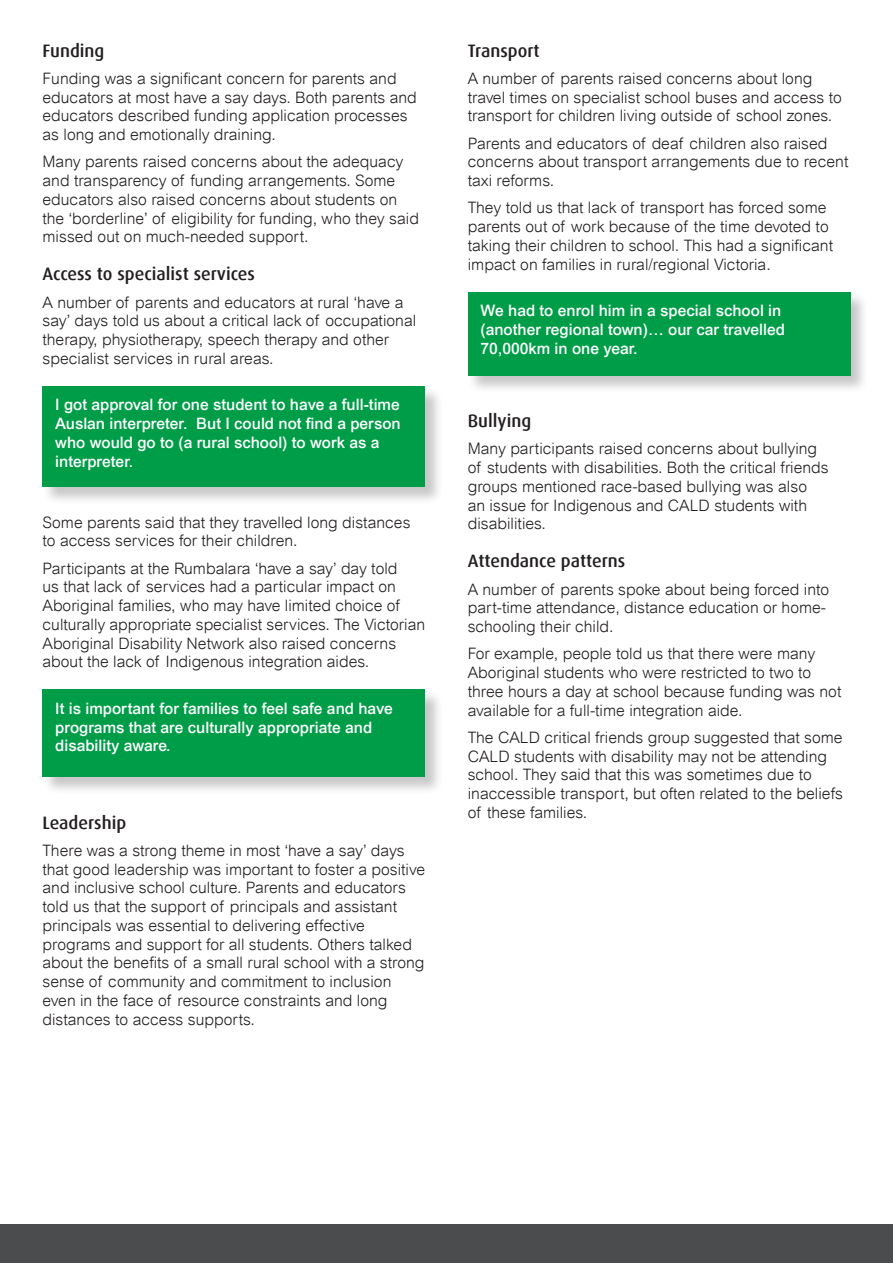
<style>
.page{position:relative;width:893px;height:1263px;background:#fff}
.page>*{position:absolute;margin:0;border:0;box-sizing:border-box;transform-origin:0 0}
.h2_-_dax_black{font:500 18px "Dax";color:#231f20}
.t1{font:300 15.75px/18.8px "Arial";color:#231f20}
.t2{font:500 15.75px/18.8px "Arial";color:#fff}
</style>
<div class="page">
<div style="left:0;top:1225px;width:893px;height:38px;background:#4b4c4d"></div>
<div style="left:43px;top:386px;width:400px;height:119px;background:#231f20;opacity:.25"></div>
<div style="left:43px;top:386px;width:382px;height:101px;background:#009d48"></div>
<div style="left:43px;top:690px;width:400px;height:105px;background:#231f20;opacity:.25"></div>
<div style="left:43px;top:690px;width:382px;height:87px;background:#009d48"></div>
<div style="left:468px;top:292px;width:400px;height:101px;background:#231f20;opacity:.25"></div>
<div style="left:468px;top:292px;width:382px;height:84px;background:#009d48"></div>
<p class="h2_-_dax_black" style="left:43px;top:40px;width:63px">Funding</p>
<p class="t1" style="left:43px;top:69px;width:376px">Funding was a significant concern for parents and educators at most have a say days. Both parents and educators described funding application processes as long and emotionally draining.</p>
<p class="t1" style="left:43px;top:152px;width:378px">Many parents raised concerns about the adequacy and transparency of funding arrangements. Some educators also raised concerns about students on the ‘borderline’ of eligibility for funding, who they said missed out on much-needed support.</p>
<p class="h2_-_dax_black" style="left:43px;top:264px;width:214px">Access to specialist services</p>
<p class="t1" style="left:43px;top:293px;width:375px">A number of parents and educators at rural ‘have a say’ days told us about a critical lack of occupational therapy, physiotherapy, speech therapy and other specialist services in rural areas.</p>
<p class="t2" style="left:55px;top:395px;width:347px">I got approval for one student to have a full-time Auslan interpreter. But I could not find a person who would go to (a rural school) to work as a interpreter.</p>
<p class="t1" style="left:43px;top:513px;width:370px">Some parents said that they travelled long distances to access services for their children.</p>
<p class="t1" style="left:43px;top:559px;width:384px">Participants at the Rumbalara ‘have a say’ day told<br>us that lack of services had a particular impact on Aboriginal families, who may have limited choice of culturally appropriate specialist services. The Victorian Aboriginal Disability Network also raised concerns about the lack of Indigenous integration aides.</p>
<p class="t2" style="left:55px;top:699px;width:339px">It is important for families to feel safe and have programs that are culturally appropriate and disability aware.</p>
<p class="h2_-_dax_black" style="left:43px;top:812px;width:85px">Leadership</p>
<p class="t1" style="left:43px;top:841px;width:384px">There was a strong theme in most ‘have a say’ days that good leadership was important to foster a positive and inclusive school culture. Parents and educators told us that the support of principals and assistant principals was essential to delivering effective programs and support for all students. Others talked about the benefits of a small rural school with a strong sense of community and commitment to inclusion even in the face of resource constraints and long distances to access supports.</p>
<p class="h2_-_dax_black" style="left:468px;top:40px;width:73px">Transport</p>
<p class="t1" style="left:468px;top:69px;width:376px">A number of parents raised concerns about long travel times on specialist school buses and access to transport for children living outside of school zones.</p>
<p class="t1" style="left:468px;top:134px;width:382px">Parents and educators of deaf children also raised concerns about transport arrangements due to recent taxi reforms.</p>
<p class="t1" style="left:468px;top:199px;width:367px">They told us that lack of transport has forced some parents out of work because of the time devoted to taking their children to school. This had a significant impact on families in rural/regional Victoria.</p>
<p class="t2" style="left:480px;top:301px;width:306px">We had to enrol him in a special school in (another regional town)… our car travelled<br>70,000km in one year.</p>
<p class="h2_-_dax_black" style="left:468px;top:411px;width:65px">Bullying</p>
<p class="t1" style="left:468px;top:439px;width:363px">Many participants raised concerns about bullying of students with disabilities. Both the critical friends groups mentioned race-based bullying was also<br>an issue for Indigenous and CALD students with disabilities.</p>
<p class="h2_-_dax_black" style="left:468px;top:551px;width:159px">Attendance patterns</p>
<p class="t1" style="left:468px;top:580px;width:363px">A number of parents spoke about being forced into part-time attendance, distance education or home&shy;schooling their child.</p>
<p class="t1" style="left:468px;top:644px;width:375px">For example, people told us that there were many Aboriginal students who were restricted to two to three hours a day at school because funding was not available for a full-time integration aide.</p>
<p class="t1" style="left:468px;top:728px;width:377px">The CALD critical friends group suggested that some CALD students with disability may not be attending school. They said that this was sometimes due to inaccessible transport, but often related to the beliefs of these families.</p>
</div>
